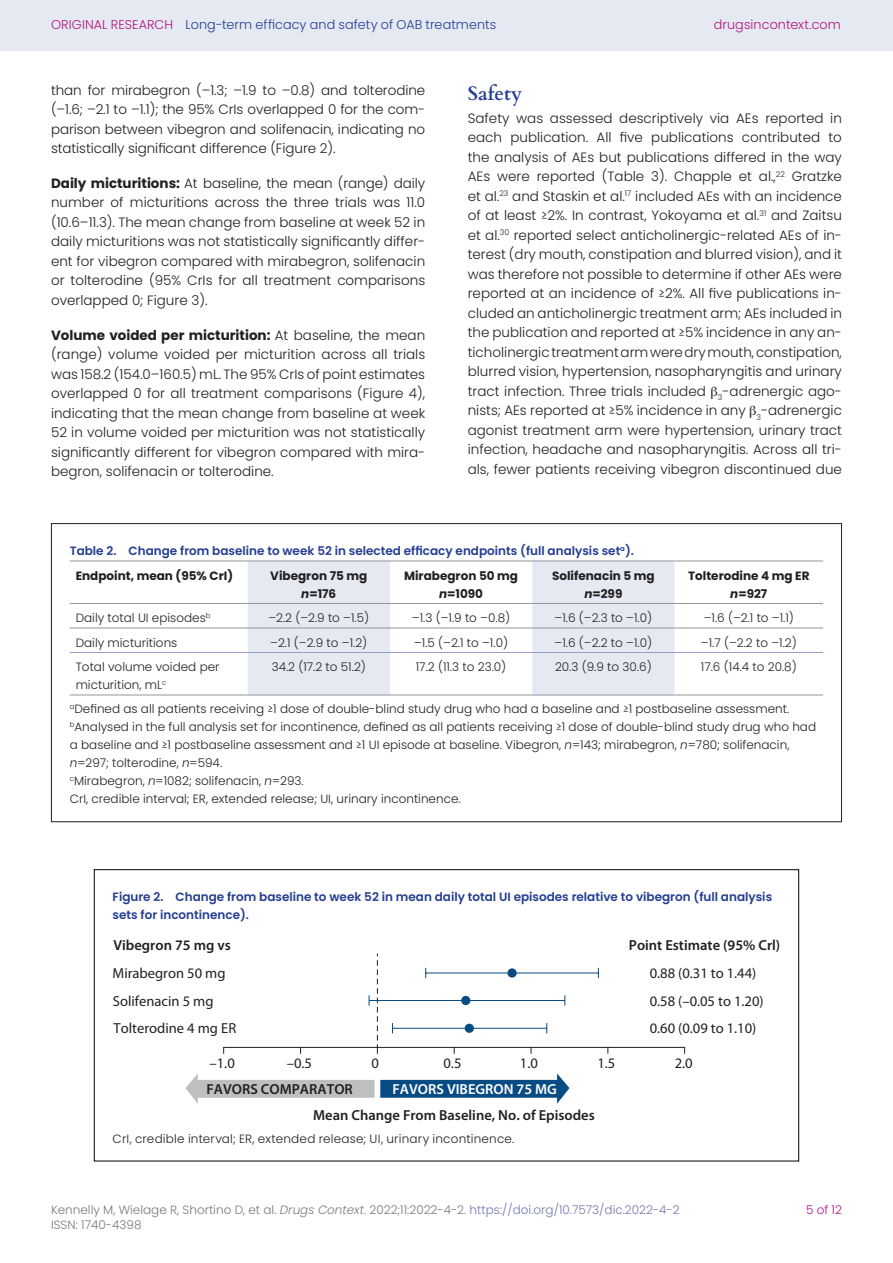
<style>
.page{position:relative;width:893px;height:1263px;background:#fff}
.page>*{position:absolute;margin:0;border:0;box-sizing:border-box;transform-origin:0 0}
.Small_Header__H3{font:700 19.5px "Cardo";color:#243d91}
.t1{font:14.55px/27.8px "Myriad Pro";color:#231f20}
.t2{font:600 14.55px/25.8px "Myriad Pro";color:#231f20}
.Body_Black_First{font:300 13.5px/19.5px "Poppins";color:#231f20;text-align:justify}
.Body_Black_H3{font:300 13.5px/19.5px "Poppins";color:#231f20;text-align:justify}
.t3{font:300 12.75px "Poppins";letter-spacing:.005em;color:#243d91}
.t4{font:300 12.75px "Poppins";letter-spacing:.01em;color:#b31280}
.Body_Black_-_Table_P{font:300 12px/18px "Poppins";color:#231f20}
.Figure_Table_Caption{font:600 12px/18px "Poppins";color:#243d91}
.t5{font:300 12px "Poppins";color:#7c7878}
.TBL_COLH{font:700 12px "Poppins";color:#231f20}
.TBL_BODY{font:300 12px/18px "Poppins";color:#231f20}
.FS_N{font:300 12px "Poppins";letter-spacing:.015em;color:#231f20}
.t6{font:300 12px "Poppins";color:#b31280}
.s1{color:#b31280}
.s2{font-weight:700}
.s3{font-style:italic}
.s4{font-weight:600}
.s5{color:#fff}
.s6{color:#7376b2}
</style>
<div class="page">
<div style="left:0;top:0;width:893px;height:51px;background:#e5eaf2"></div>
<svg style="left:248px;top:562px;width:426px;height:133px;fill:#e5eaf2"></svg>
<hr style="left:70px;top:628px;width:178px;height:1px;background:#939598">
<hr style="left:248px;top:628px;width:142px;height:1px;background:#939598">
<hr style="left:390px;top:628px;width:142px;height:1px;background:#939598">
<hr style="left:532px;top:628px;width:142px;height:1px;background:#939598">
<hr style="left:674px;top:628px;width:149px;height:1px;background:#939598">
<hr style="left:70px;top:561px;width:178px;height:1px;background:#939598">
<hr style="left:248px;top:561px;width:142px;height:1px;background:#939598">
<hr style="left:390px;top:561px;width:142px;height:1px;background:#939598">
<hr style="left:532px;top:561px;width:142px;height:1px;background:#939598">
<hr style="left:674px;top:561px;width:149px;height:1px;background:#939598">
<hr style="left:70px;top:603px;width:178px;height:1px;background:#939598">
<hr style="left:248px;top:603px;width:142px;height:1px;background:#939598">
<hr style="left:390px;top:603px;width:142px;height:1px;background:#939598">
<hr style="left:532px;top:603px;width:142px;height:1px;background:#939598">
<hr style="left:674px;top:603px;width:149px;height:1px;background:#939598">
<hr style="left:70px;top:652px;width:178px;height:1px;background:#9a9ac7">
<hr style="left:248px;top:652px;width:142px;height:1px;background:#9a9ac7">
<hr style="left:390px;top:652px;width:142px;height:1px;background:#9a9ac7">
<hr style="left:532px;top:652px;width:142px;height:1px;background:#9a9ac7">
<hr style="left:674px;top:652px;width:149px;height:1px;background:#9a9ac7">
<hr style="left:70px;top:695px;width:178px;height:1px;background:#939598">
<hr style="left:248px;top:695px;width:142px;height:1px;background:#939598">
<hr style="left:390px;top:695px;width:142px;height:1px;background:#939598">
<hr style="left:532px;top:695px;width:142px;height:1px;background:#939598">
<hr style="left:674px;top:695px;width:149px;height:1px;background:#939598">
<svg style="left:185px;top:1073px;width:384px;height:31px"></svg>
<svg style="left:223px;top:954px;width:462px;height:100px"></svg>
<hr style="left:392px;top:1028px;width:155px;height:1px;background:#094b83">
<div style="left:465px;top:1024px;width:9px;height:9px;background:#094b83;border-radius:50%"></div>
<p class="t3" style="left:51px;top:17px;width:447px"><span class="s1">ORIGINAL RESEARCH</span> Long-term efficacy and safety of OAB treatments</p>
<p class="t4" style="left:714px;top:17px;width:129px">drugsincontext.com</p>
<p class="Body_Black_H3" style="left:51px;top:81px;width:376px">than for mirabegron (–1.3; –1.9 to –0.8) and tolterodine (–1.6; –2.1 to –1.1); the 95% CrIs overlapped 0 for the com&shy;parison between vibegron and solifenacin, indicating no statistically significant difference (Figure 2).</p>
<p class="Body_Black_H3" style="left:51px;top:174px;width:376px"><span class="s2">Daily micturitions:</span> At baseline, the mean (range) daily number of micturitions across the three trials was 11.0 (10.6–11.3). The mean change from baseline at week 52 in daily micturitions was not statistically significantly differ&shy;ent for vibegron compared with mirabegron, solifenacin or tolterodine (95% CrIs for all treatment comparisons overlapped 0; Figure 3).</p>
<p class="Body_Black_H3" style="left:51px;top:325px;width:376px"><span class="s2">Volume voided per micturition:</span> At baseline, the mean (range) volume voided per micturition across all trials was 158.2 (154.0–160.5) mL. The 95% CrIs of point estimates overlapped 0 for all treatment comparisons (Figure 4), indicating that the mean change from baseline at week 52 in volume voided per micturition was not statistically significantly different for vibegron compared with mira&shy;begron, solifenacin or tolterodine.</p>
<p class="Small_Header__H3" style="left:468px;top:78px;width:56px">Safety</p>
<p class="Body_Black_First" style="left:468px;top:108px;width:376px">Safety was assessed descriptively via AEs reported in each publication. All five publications contributed to the analysis of AEs but publications differed in the way AEs were reported (Table 3). Chapple et al.,<sup>22</sup> Gratzke et al.<sup>23</sup> and Staskin et al.<sup>17</sup> included AEs with an incidence of at least ≥2%. In contrast, Yokoyama et al.<sup>31</sup> and Zaitsu et al.<sup>30</sup> reported select anticholinergic-related AEs of in&shy;terest (dry mouth, constipation and blurred vision), and it was therefore not possible to determine if other AEs were reported at an incidence of ≥2%. All five publications in&shy;cluded an anticholinergic treatment arm; AEs included in the publication and reported at ≥5% incidence in any an&shy;ticholinergic treatment arm were dry mouth, constipation, blurred vision, hypertension, nasopharyngitis and urinary tract infection. Three trials included <sub>3</sub>‑adrenergic ago&shy;nists; AEs reported at ≥5% incidence in any <sub>3</sub>‑adrenergic agonist treatment arm were hypertension, urinary tract infection, headache and nasopharyngitis. Across all tri&shy;als, fewer patients receiving vibegron discontinued due</p>
<p class="Figure_Table_Caption" style="left:70px;top:541px;width:566px">Table 2. Change from baseline to week 52 in selected efficacy endpoints (full analysis set<sup>a</sup>).</p>
<p class="TBL_COLH" style="left:76px;top:568px;width:159px">Endpoint, mean (95% CrI)</p>
<p class="TBL_COLH" style="left:270px;top:568px;width:99px">Vibegron 75 mg</p>
<p class="TBL_COLH" style="left:301px;top:586px;width:37px"><span class="s3">n</span>=176</p>
<p class="TBL_COLH" style="left:404px;top:568px;width:115px">Mirabegron 50 mg</p>
<p class="TBL_COLH" style="left:439px;top:586px;width:45px"><span class="s3">n</span>=1090</p>
<p class="TBL_COLH" style="left:552px;top:568px;width:104px">Solifenacin 5 mg</p>
<p class="TBL_COLH" style="left:584px;top:586px;width:40px"><span class="s3">n</span>=299</p>
<p class="TBL_COLH" style="left:688px;top:568px;width:123px">Tolterodine 4 mg ER</p>
<p class="TBL_COLH" style="left:730px;top:586px;width:39px"><span class="s3">n</span>=927</p>
<p class="Body_Black_-_Table_P" style="left:76px;top:609px;width:136px">Daily total UI episodes<sup>b</sup></p>
<p class="Body_Black_-_Table_P" style="left:268px;top:609px;width:102px">–2.2 (–2.9 to –1.5)</p>
<p class="Body_Black_-_Table_P" style="left:412px;top:609px;width:100px">–1.3 (–1.9 to –0.8)</p>
<p class="Body_Black_-_Table_P" style="left:554px;top:609px;width:99px">–1.6 (–2.3 to –1.0)</p>
<p class="Body_Black_-_Table_P" style="left:704px;top:609px;width:92px">–1.6 (–2.1 to –1.1)</p>
<p class="Body_Black_-_Table_P" style="left:76px;top:633px;width:103px">Daily micturitions</p>
<p class="Body_Black_-_Table_P" style="left:270px;top:633px;width:98px">–2.1 (–2.9 to –1.2)</p>
<p class="Body_Black_-_Table_P" style="left:414px;top:633px;width:96px">–1.5 (–2.1 to –1.0)</p>
<p class="Body_Black_-_Table_P" style="left:555px;top:633px;width:99px">–1.6 (–2.2 to –1.0)</p>
<p class="Body_Black_-_Table_P" style="left:701px;top:633px;width:97px">–1.7 (–2.2 to –1.2)</p>
<p class="TBL_BODY" style="left:76px;top:658px;width:145px">Total volume voided per micturition, mL<sup>c</sup></p>
<p class="TBL_BODY" style="left:272px;top:658px;width:96px">34.2 (17.2 to 51.2)</p>
<p class="TBL_BODY" style="left:416px;top:658px;width:92px">17.2 (11.3 to 23.0)</p>
<p class="TBL_BODY" style="left:555px;top:658px;width:98px">20.3 (9.9 to 30.6)</p>
<p class="TBL_BODY" style="left:701px;top:658px;width:97px">17.6 (14.4 to 20.8)</p>
<p class="Body_Black_-_Table_P" style="left:70px;top:700px;width:721px"><sup>a</sup>Defined as all patients receiving ≥1 dose of double-blind study drug who had a baseline and ≥1 postbaseline assessment.</p>
<p class="Body_Black_-_Table_P" style="left:70px;top:718px;width:748px"><sup>b</sup>Analysed in the full analysis set for incontinence, defined as all patients receiving ≥1 dose of double-blind study drug who had a baseline and ≥1 postbaseline assessment and ≥1 UI episode at baseline. Vibegron, <span class="s3">n</span>=143; mirabegron, <span class="s3">n</span>=780; solifenacin, <span class="s3">n</span>=297; tolterodine, <span class="s3">n</span>=594.</p>
<p class="Body_Black_-_Table_P" style="left:70px;top:772px;width:235px"><sup>c</sup>Mirabegron, <span class="s3">n</span>=1082; solifenacin, <span class="s3">n</span>=293.</p>
<p class="Body_Black_-_Table_P" style="left:70px;top:790px;width:392px">CrI, credible interval; ER, extended release; UI, urinary incontinence.</p>
<p class="Figure_Table_Caption" style="left:113px;top:887px;width:661px">Figure 2. Change from baseline to week 52 in mean daily total UI episodes relative to vibegron (full analysis sets for incontinence).</p>
<p class="t2" style="left:113px;top:933px;width:119px">Vibegron 75 mg vs</p>
<p class="t1" style="left:629px;top:932px;width:153px;text-align:center"><span class="s4">Point Estimate (95% Crl)<br></span>0.88 (0.31 to 1.44)<br>0.58 (–0.05 to 1.20)<br>0.60 (0.09 to 1.10)</p>
<p class="t1" style="left:113px;top:959px;width:125px">Mirabegron 50 mg<br>Solifenacin 5 mg<br>Tolterodine 4 mg ER</p>
<p class="t1" style="left:210px;top:1050px;width:27px">–1.0</p>
<p class="t1" style="left:287px;top:1050px;width:27px">–0.5</p>
<p class="t1" style="left:371px;top:1050px;width:9px">0</p>
<p class="t1" style="left:443px;top:1050px;width:19px">0.5</p>
<p class="t1" style="left:520px;top:1050px;width:19px">1.0</p>
<p class="t1" style="left:597px;top:1050px;width:19px">1.5</p>
<p class="t1" style="left:675px;top:1050px;width:19px">2.0</p>
<p class="t2" style="left:206px;top:1076px;width:148px">FAVORS COMPARATOR</p>
<p class="t2" style="left:313px;top:1076px;width:283px;text-indent:79px"><span class="s5">FAVORS VIBEGRON 75 MG<br></span>Mean Change From Baseline, No. of Episodes</p>
<p class="FS_N" style="left:113px;top:1131px;width:403px">CrI, credible interval; ER, extended release; UI, urinary incontinence.</p>
<p class="t5" style="left:51px;top:1203px;width:630px">Kennelly M, Wielage R, Shortino D, et al. <span class="s3">Drugs Context</span>. 2022;11:2022-4-2. <span class="s6">https://doi.org/10.7573/dic.2022-4-2</span></p>
<p class="t6" style="left:806px;top:1203px;width:37px">5 of 12</p>
<p class="t5" style="left:51px;top:1218px;width:92px">ISSN: 1740-4398</p>
</div>
